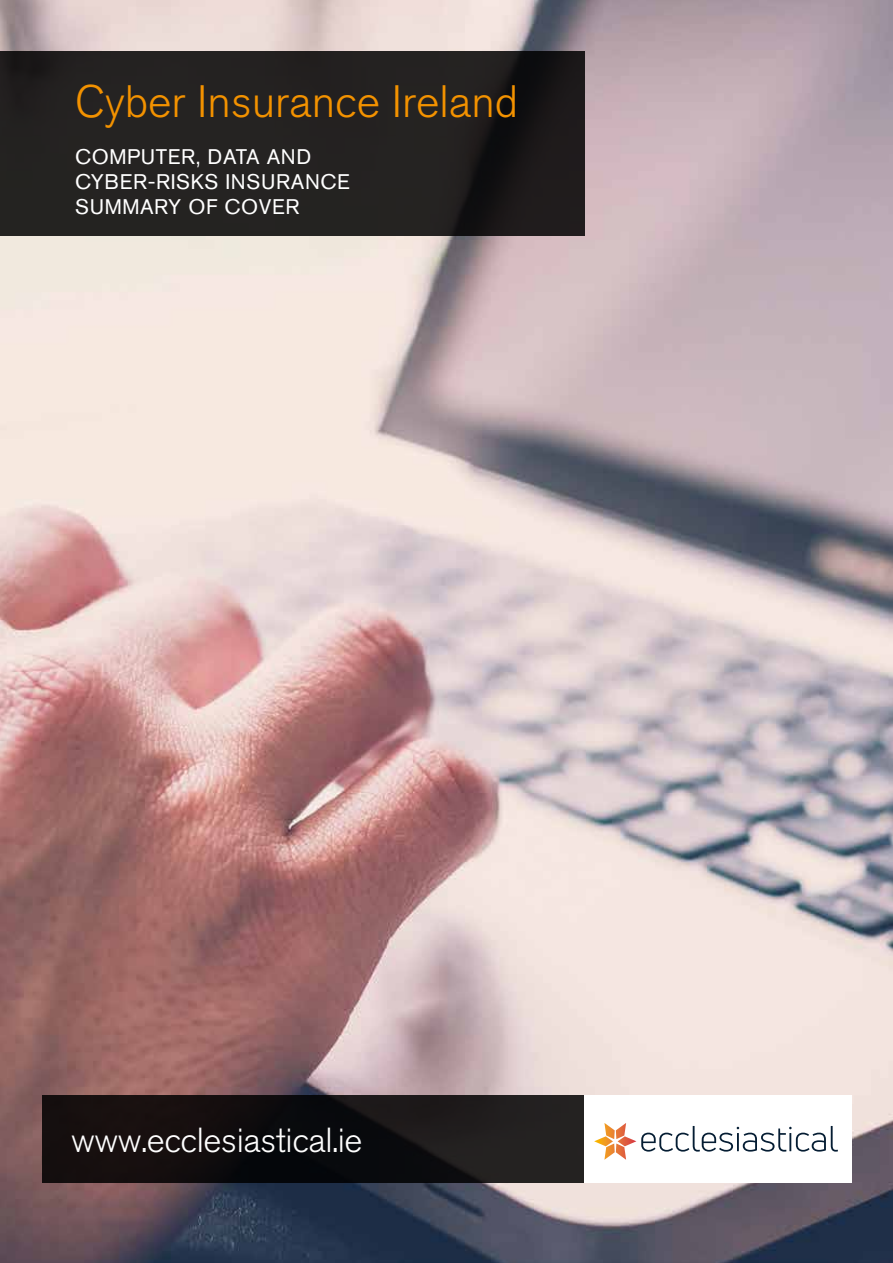
<style>
.page{position:relative;width:893px;height:1263px;background:#fff}
.page>*{position:absolute;margin:0;border:0;box-sizing:border-box;transform-origin:0 0}
.t1{font:300 45px "Akzidenz Grotesk BQ";color:#f39200}
.t2{font:300 34.5px "Akzidenz Grotesk BQ";letter-spacing:-.01em;color:#fff}
.t3{font:21px/25.2px "Akzidenz Grotesk BQ";letter-spacing:.03em;color:#fff}
</style>
<div class="page">
<img style="left:0;top:0;width:893px;height:1263px">
<svg style="left:0;top:51px;width:584px;height:185px;background:#211f1f"></svg>
<svg style="left:42px;top:1095px;width:542px;height:88px;background:#151213"></svg>
<div style="left:584px;top:1095px;width:267px;height:88px;background:#fff"></div>
<svg style="left:594px;top:1123px;width:244px;height:37px"></svg>
<h1 class="t1" style="left:75px;top:76px;width:445px">Cyber Insurance Ireland</h1>
<p class="t3" style="left:75px;top:144px;width:276px">COMPUTER, DATA AND<br>CYBER-RISKS INSURANCE<br>SUMMARY OF COVER</p>
<h2 class="t2" style="left:71px;top:1120px;width:293px">www.ecclesiastical.ie</h2>
</div>
